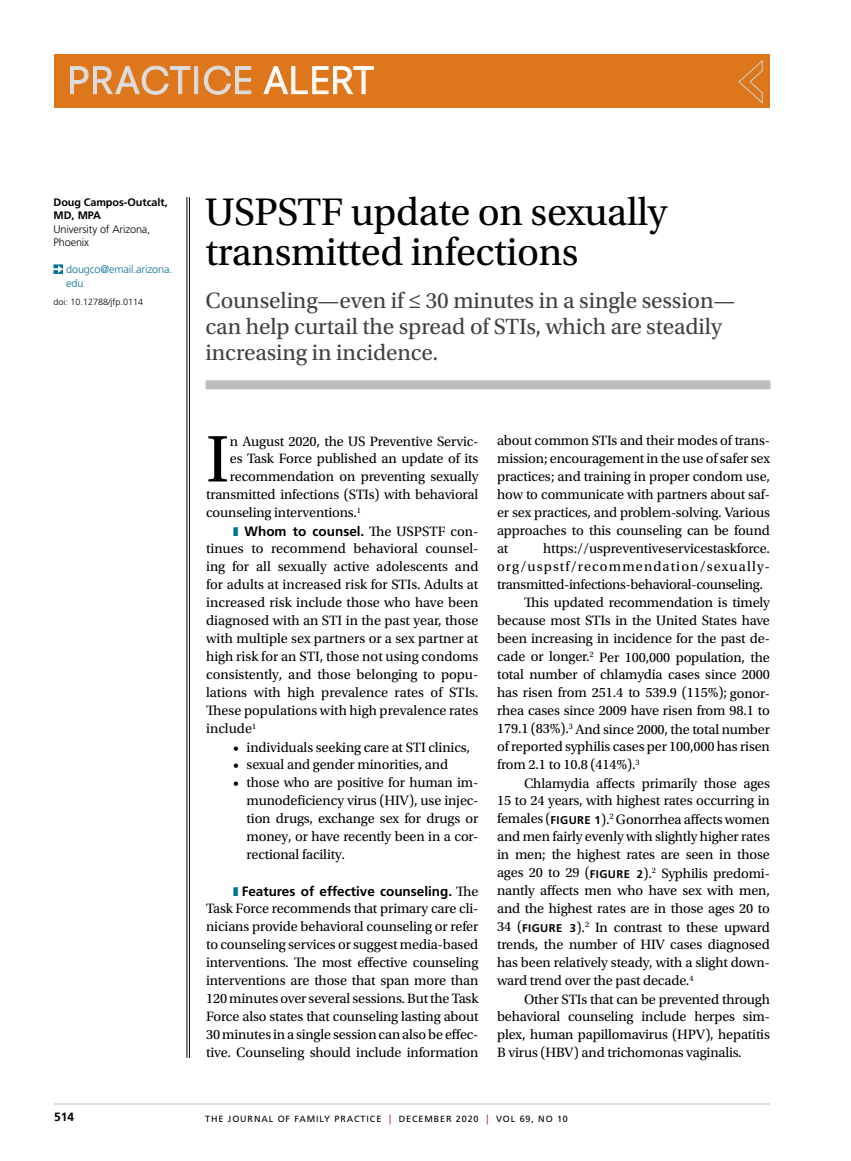
<style>
.page{position:relative;width:851px;height:1161px;background:#fff}
.page>*{position:absolute;margin:0;border:0;box-sizing:border-box;transform-origin:0 0}
.t1{font:69.45px "Utopia Std";color:#000}
.t2{font:40.5px/40.5px "Utopia Std";letter-spacing:-.01em;color:#000}
.t3{font:36px "Neuzeit SLT Std";letter-spacing:.025em;color:#dcddde}
.t4{font:23.25px/26.2px "Utopia Std";letter-spacing:-.005em;color:#414042}
.t5{font:14.25px/18px "Utopia Std";letter-spacing:-.01em;color:#000;text-align:justify}
.t6{font:14.25px "Utopia Std";letter-spacing:.08em;color:#000}
.t7{font:700 13.5px "Frutiger LT Std";color:#000}
.t8{font:700 12px "Frutiger LT Std";color:#000}
.t9{font:300 10.8px/13.5px "Frutiger LT Std";letter-spacing:-.01em;color:#000}
.t10{font:700 10.8px/13.5px "Frutiger LT Std";color:#000}
.t11{font:300 10.8px/13.5px "Frutiger LT Std";letter-spacing:-.01em;color:#007296}
.t12{font:9px "Frutiger LT Std";letter-spacing:.1em;color:#000}
.t13{font:300 9px "Frutiger LT Std";color:#000}
.s1{color:#fff}
.s2{font-family:"Utopia Std";font-weight:400;font-size:14.25px}
.s3{font-family:"Frutiger LT Std";font-weight:700;font-size:11.25px}
.s4{font-size:9.9px;color:#c4161c}
</style>
<div class="page">
<div style="left:54px;top:54px;width:716px;height:54px;background:#de761c"></div>
<svg style="left:738px;top:60px;width:25px;height:44px"></svg>
<hr style="left:54px;top:1104px;width:716px;height:1px;background:#bcbec0">
<svg style="left:53px;top:264px;width:10px;height:10px"></svg>
<div style="left:205px;top:380px;width:565px;height:9px;background:#bcbec0"></div>
<svg style="left:70px;top:66px;width:120px;height:29px"></svg>
<div style="left:194px;top:66px;width:4px;height:28px;border:1px solid #dcddde"></div>
<svg style="left:204px;top:66px;width:47px;height:29px"></svg>
<svg style="left:263px;top:66px;width:111px;height:28px"></svg>
<hr style="left:189px;top:197px;width:1px;height:861px;background:#000">
<hr style="left:187px;top:197px;width:1px;height:861px;background:#000">
<h3 class="t3" style="left:68px;top:58px;width:307px">PRACTICE <span class="s1">ALERT</span></h3>
<p class="t10" style="left:53px;top:195px;width:116px">Doug Campos-Outcalt,<br>MD, MPA</p>
<p class="t9" style="left:53px;top:222px;width:98px">University of Arizona,<br>Phoenix</p>
<p class="t11" style="left:66px;top:263px;width:108px">dougco@email.arizona. edu</p>
<p class="t13" style="left:53px;top:296px;width:91px">doi: 10.12788/jfp.0114</p>
<h2 class="t2" style="left:205px;top:192px;width:463px">USPSTF update on sexually transmitted infections</h2>
<h3 class="t4" style="left:205px;top:288px;width:531px">Counseling—even if ≤ 30 minutes in a single session— can help curtail the spread of STIs, which are steadily increasing in incidence.</h3>
<h1 class="t1" style="left:206px;top:421px;width:25px">I</h1>
<p class="t5" style="left:230px;top:432px;width:250px">n August 2020, the US Preventive Servic-</p>
<p class="t5" style="left:230px;top:450px;width:250px">es Task Force published an update of its</p>
<p class="t5" style="left:230px;top:468px;width:250px">recommendation on preventing sexually</p>
<p class="t5" style="left:206px;top:486px;width:274px">transmitted infections (STIs) with behavioral</p>
<p class="t5" style="left:206px;top:504px;width:156px">counseling interventions.<sup>1</sup></p>
<p class="t7" style="left:244px;top:523px;width:235px">Whom to counsel. <span class="s2">The USPSTF con-</span></p>
<p class="t5" style="left:206px;top:540px;width:274px">tinues to recommend behavioral counsel&shy;ing for all sexually active adolescents and for adults at increased risk for STIs. Adults at increased risk include those who have been diagnosed with an STI in the past year, those with multiple sex partners or a sex partner at high risk for an STI, those not using condoms consistently, and those belonging to popu&shy;lations with high prevalence rates of STIs.<br>These populations with high prevalence rates include<sup>1</sup></p>
<p class="t5" style="left:233px;top:738px;width:238px">• individuals seeking care at STI clinics,</p>
<p class="t5" style="left:233px;top:756px;width:216px">• sexual and gender minorities, and</p>
<p class="t5" style="left:246px;top:774px;width:233px;text-indent:-13px">• those who are positive for human im&shy;munodeficiency virus (HIV), use injec&shy;tion drugs, exchange sex for drugs or money, or have recently been in a cor&shy;rectional facility.</p>
<p class="t7" style="left:242px;top:883px;width:238px">Features of effective counseling. <span class="s2">The</span></p>
<p class="t5" style="left:206px;top:900px;width:274px">Task Force recommends that primary care cli&shy;nicians provide behavioral counseling or refer to counseling services or suggest media-based interventions. The most effective counseling interventions are those that span more than 120 minutes over several sessions. But the Task Force also states that counseling lasting about 30 minutes in a single session can also be effec&shy;tive. Counseling should include information</p>
<p class="t5" style="left:497px;top:432px;width:274px">about common STIs and their modes of trans&shy;mission; encouragement in the use of safer sex practices; and training in proper condom use, how to communicate with partners about saf&shy;er sex practices, and problem-solving. Various approaches to this counseling can be found at</p>
<p class="t5" style="left:543px;top:540px;width:228px">https://uspreventiveservicestaskforce.</p>
<p class="t6" style="left:497px;top:559px;width:274px">org/uspstf/recommendation/sexually-</p>
<p class="t5" style="left:497px;top:576px;width:267px">transmitted-infections-behavioral-counseling.</p>
<p class="t5" style="left:524px;top:594px;width:247px">This updated recommendation is timely</p>
<p class="t5" style="left:497px;top:612px;width:274px">because most STIs in the United States have</p>
<p class="t5" style="left:497px;top:630px;width:274px">been increasing in incidence for the past de-</p>
<p class="t5" style="left:497px;top:648px;width:274px">cade or longer.<sup>2</sup> Per 100,000 population, the</p>
<p class="t5" style="left:497px;top:666px;width:274px">total number of chlamydia cases since 2000</p>
<p class="t5" style="left:497px;top:684px;width:274px">has risen from 251.4 to 539.9 (115%); gonor-</p>
<p class="t5" style="left:497px;top:702px;width:274px">rhea cases since 2009 have risen from 98.1 to</p>
<p class="t5" style="left:497px;top:720px;width:274px">179.1 (83%).<sup>3</sup> And since 2000, the total number</p>
<p class="t5" style="left:497px;top:738px;width:274px">of reported syphilis cases per 100,000 has risen</p>
<p class="t5" style="left:497px;top:756px;width:144px">from 2.1 to 10.8 (414%).<sup>3</sup></p>
<p class="t5" style="left:524px;top:774px;width:247px">Chlamydia affects primarily those ages</p>
<p class="t5" style="left:497px;top:792px;width:274px">15 to 24 years, with highest rates occurring in</p>
<p class="t5" style="left:497px;top:810px;width:274px">females (<span class="s3">FIGURE 1</span>).<sup>2</sup> Gonorrhea affects women</p>
<p class="t5" style="left:497px;top:828px;width:274px">and men fairly evenly with slightly higher rates</p>
<p class="t5" style="left:497px;top:846px;width:274px">in men; the highest rates are seen in those</p>
<p class="t5" style="left:497px;top:864px;width:274px">ages 20 to 29 (<span class="s3">FIGURE 2</span>).<sup>2</sup> Syphilis predomi-</p>
<p class="t5" style="left:497px;top:882px;width:274px">nantly affects men who have sex with men,</p>
<p class="t5" style="left:497px;top:900px;width:274px">and the highest rates are in those ages 20 to</p>
<p class="t5" style="left:497px;top:918px;width:274px">34 (<span class="s3">FIGURE 3</span>).<sup>2</sup> In contrast to these upward</p>
<p class="t5" style="left:497px;top:936px;width:274px">trends, the number of HIV cases diagnosed</p>
<p class="t5" style="left:497px;top:954px;width:274px">has been relatively steady, with a slight down-</p>
<p class="t5" style="left:497px;top:972px;width:198px">ward trend over the past decade.<sup>4</sup></p>
<p class="t5" style="left:524px;top:990px;width:247px">Other STIs that can be prevented through</p>
<p class="t5" style="left:497px;top:1008px;width:274px">behavioral counseling include herpes sim-</p>
<p class="t5" style="left:497px;top:1026px;width:274px">plex, human papillomavirus (HPV), hepatitis</p>
<p class="t5" style="left:497px;top:1044px;width:246px">B virus (HBV) and trichomonas vaginalis.</p>
<p class="t8" style="left:54px;top:1110px;width:22px">514</p>
<p class="t12" style="left:205px;top:1113px;width:364px">THE JOURNAL OF FAMILY PRACTICE <span class="s4">|</span> DECEMBER 2020 <span class="s4">|</span> VOL 69, NO 10</p>
</div>
